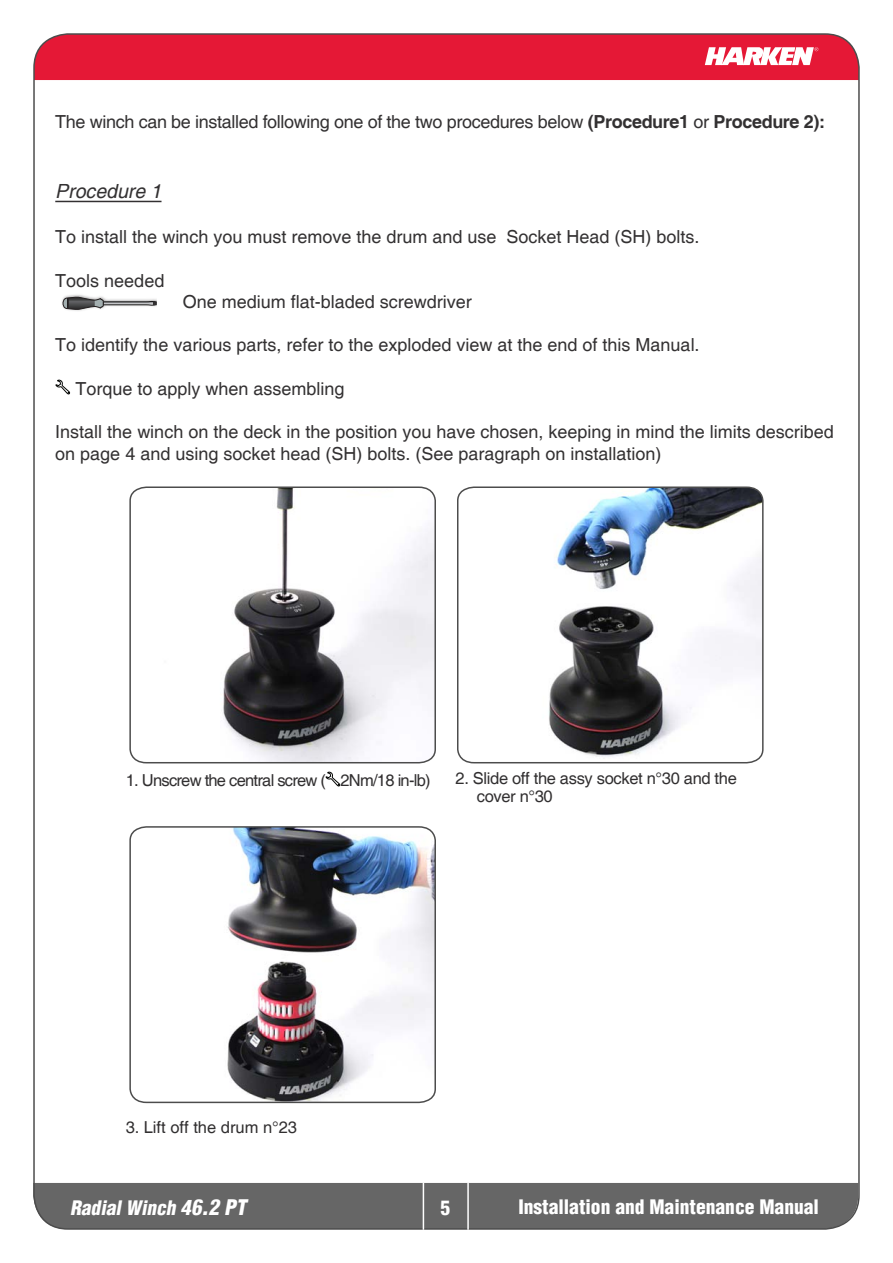
<style>
.page{position:relative;width:893px;height:1263px;background:#fff}
.page>*{position:absolute;margin:0;border:0;box-sizing:border-box;transform-origin:0 0}
.t1{font:900 condensed 19.5px "Helvetica LT";color:#fff}
.t2{font:italic 900 condensed 19.5px "Helvetica LT";color:#fff}
.t3{font:italic 19.5px "Helvetica";color:#333132}
.t4{font:18px/21.6px "Helvetica";color:#333132}
.t5{font:18px "Helvetica";letter-spacing:-.02em;color:#333132}
.t6{font:16.5px/18px "Helvetica";letter-spacing:-.02em;color:#312f30}
.t7{font:16.5px "Helvetica";letter-spacing:-.045em;color:#312f30}
.t8{font:16.5px "Helvetica";color:#312f30}
.s1{font-weight:700}
.s2{font-size:21px}
</style>
<div class="page">
<div style="left:36px;top:1183px;width:822px;height:46px;background:#666"></div>
<svg style="left:34px;top:34px;width:825px;height:46px;background:#e32440"></svg>
<hr style="left:423px;top:1183px;width:1px;height:47px;background:#fff">
<hr style="left:467px;top:1183px;width:2px;height:47px;background:#fff">
<hr style="left:55px;top:201px;width:107px;height:1px;background:#333132">
<svg style="left:55px;top:380px;width:15px;height:14px"></svg>
<svg style="left:326px;top:772px;width:14px;height:14px"></svg>
<svg style="left:457px;top:486px;width:307px;height:278px"></svg>
<svg style="left:129px;top:826px;width:307px;height:278px"></svg>
<img style="left:62px;top:295px;width:40px;height:16px">
<svg style="left:63px;top:297px;width:94px;height:13px"></svg>
<svg style="left:129px;top:486px;width:307px;height:278px"></svg>
<p class="t5" style="left:55px;top:112px;width:771px">The winch can be installed following one of the two procedures below <span class="s1">(Procedure1</span> or <span class="s1">Procedure 2):</span></p>
<p class="t3" style="left:55px;top:180px;width:108px">Procedure 1</p>
<p class="t4" style="left:55px;top:227px;width:646px">To install the winch you must remove the drum and use Socket Head (SH) bolts.</p>
<p class="t4" style="left:55px;top:270px;width:111px">Tools needed</p>
<p class="t4" style="left:183px;top:292px;width:291px">One medium flat-bladed screwdriver</p>
<p class="t4" style="left:55px;top:335px;width:646px">To identify the various parts, refer to the exploded view at the end of this Manual.</p>
<p class="t4" style="left:75px;top:378px;width:271px">Torque to apply when assembling</p>
<p class="t4" style="left:55px;top:421px;width:780px">Install the winch on the deck in the position you have chosen, keeping in mind the limits described on page 4 and using socket head (SH) bolts. (See paragraph on installation)</p>
<p class="t7" style="left:126px;top:770px;width:306px">1. Unscrew the central screw ( 2Nm/18 in-lb)</p>
<p class="t6" style="left:477px;top:770px;width:262px;text-indent:-21px">2. Slide off the assy socket n°30 and the cover n°30</p>
<p class="t8" style="left:126px;top:1117px;width:173px">3. Lift off the drum n°23</p>
<p class="t2" style="left:70px;top:1196px;width:183px">RadialWinch <span class="s2">46.2 PT</span></p>
<p class="t1" style="left:440px;top:1195px;width:11px">5</p>
<p class="t1" style="left:518px;top:1195px;width:302px">Installation and Maintenance Manual</p>
</div>
